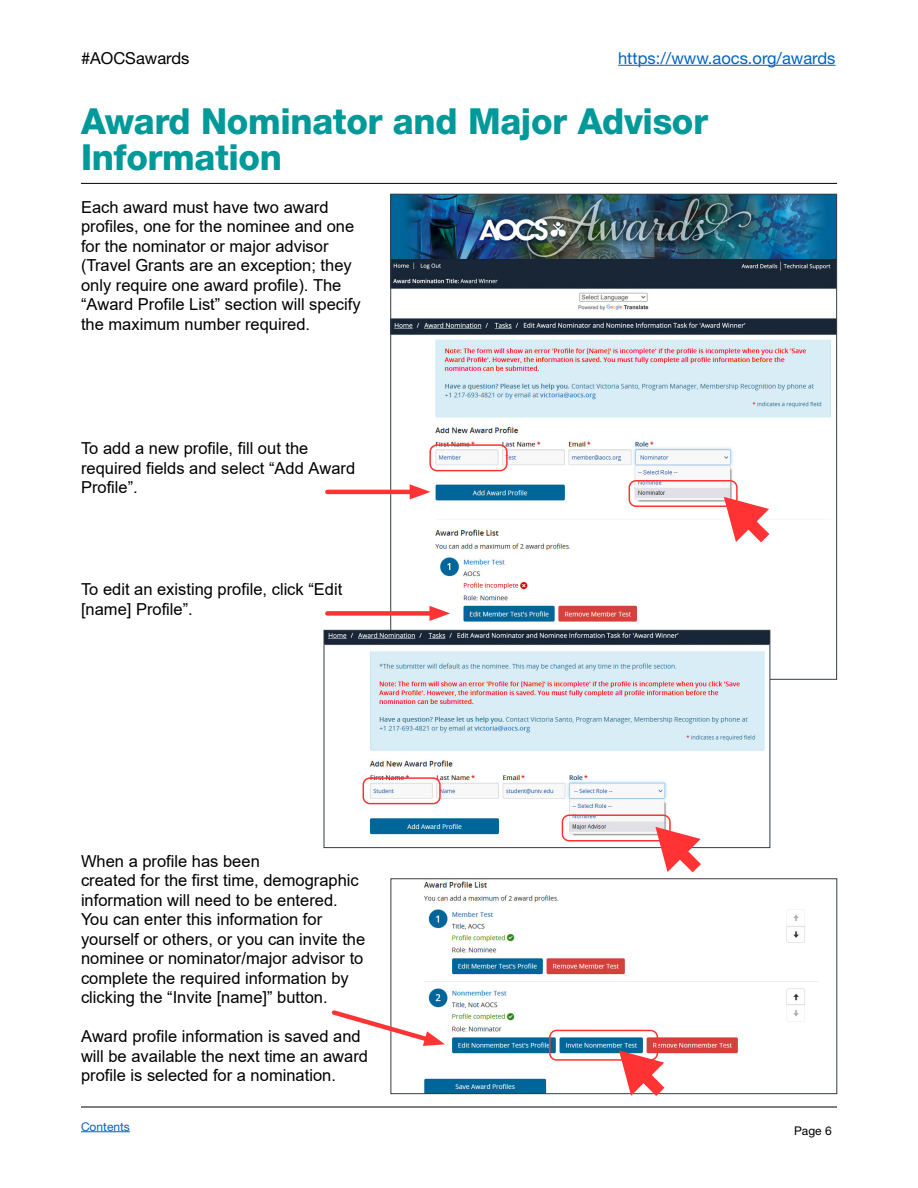
<style>
.page{position:relative;width:918px;height:1188px;background:#fff}
.page>*{position:absolute;margin:0;border:0;box-sizing:border-box;transform-origin:0 0}
.t1{font:800 36px/36px "Helvetica Neue LT Std";letter-spacing:-.01em;color:#099}
.t2{font:16.5px/19.5px "Arial";color:#000}
.t3{font:16.5px "Helvetica Neue LT Std";color:#0563c1}
.t4{font:16.5px "Helvetica Neue LT Std";color:#000}
.t5{font:12px "Helvetica Neue LT Std";color:#0563c1}
.t6{font:12px "Helvetica Neue LT Std";color:#000}
</style>
<div class="page">
<hr style="left:618px;top:65px;width:217px;height:1px;background:#0563c1">
<hr style="left:81px;top:1107px;width:756px;height:1px;background:#000">
<hr style="left:81px;top:1131px;width:49px;height:1px;background:#0563c1">
<hr style="left:81px;top:183px;width:756px;height:1px;background:#000">
<img style="left:423px;top:881px;width:395px;height:211px">
<div style="left:391px;top:879px;width:446px;height:215px;border:1px solid #373d42"></div>
<div style="left:549px;top:1030px;width:109px;height:31px;border:2px solid #f33;border-radius:7px"></div>
<svg style="left:619px;top:1050px;width:45px;height:46px"></svg>
<svg style="left:331px;top:1007px;width:114px;height:39px"></svg>
<img style="left:393px;top:196px;width:442px;height:482px">
<hr style="left:327px;top:490px;width:91px;height:4px;background:#f33">
<svg style="left:410px;top:484px;width:20px;height:15px"></svg>
<div style="left:327px;top:611px;width:111px;height:5px;background:#f33"></div>
<svg style="left:429px;top:606px;width:21px;height:15px"></svg>
<div style="left:629px;top:480px;width:109px;height:27px;border:2px solid #f33;border-radius:7px"></div>
<svg style="left:724px;top:497px;width:45px;height:45px"></svg>
<div style="left:429px;top:444px;width:79px;height:27px;border:2px solid #f33;border-radius:7px"></div>
<img style="left:326px;top:632px;width:442px;height:209px">
<div style="left:324px;top:630px;width:446px;height:218px;border:1px solid #373d42"></div>
<div style="left:562px;top:814px;width:109px;height:28px;border:2px solid #f33;border-radius:7px"></div>
<svg style="left:655px;top:827px;width:46px;height:45px"></svg>
<div style="left:363px;top:777px;width:78px;height:27px;border:2px solid #f33;border-radius:7px"></div>
<p class="t4" style="left:81px;top:48px;width:110px">#AOCSawards</p>
<p class="t3" style="left:618px;top:48px;width:219px">https://www.aocs.org/awards</p>
<h1 class="t1" style="left:81px;top:103px;width:629px">Award Nominator and Major Advisor<br>Information</h1>
<p class="t2" style="left:81px;top:197px;width:281px">Each award must have two award profiles, one for the nominee and one for the nominator or major advisor (Travel Grants are an exception; they only require one award profile). The “Award Profile List” section will specify the maximum number required.</p>
<p class="t2" style="left:81px;top:439px;width:276px">To add a new profile, fill out the required fields and select “Add Award<br>Profile”.</p>
<p class="t2" style="left:81px;top:580px;width:263px">To edit an existing profile, click “Edit [name] Profile”.</p>
<p class="t2" style="left:81px;top:851px;width:286px">When a profile has been<br>created for the first time, demographic information will need to be entered.<br>You can enter this information for yourself or others, or you can invite the nominee or nominator/major advisor to complete the required information by clicking the “Invite [name]” button.</p>
<p class="t2" style="left:81px;top:1027px;width:289px">Award profile information is saved and will be available the next time an award profile is selected for a nomination.</p>
<p class="t5" style="left:81px;top:1119px;width:50px">Contents</p>
<p class="t6" style="left:794px;top:1123px;width:39px">Page 6</p>
</div>
